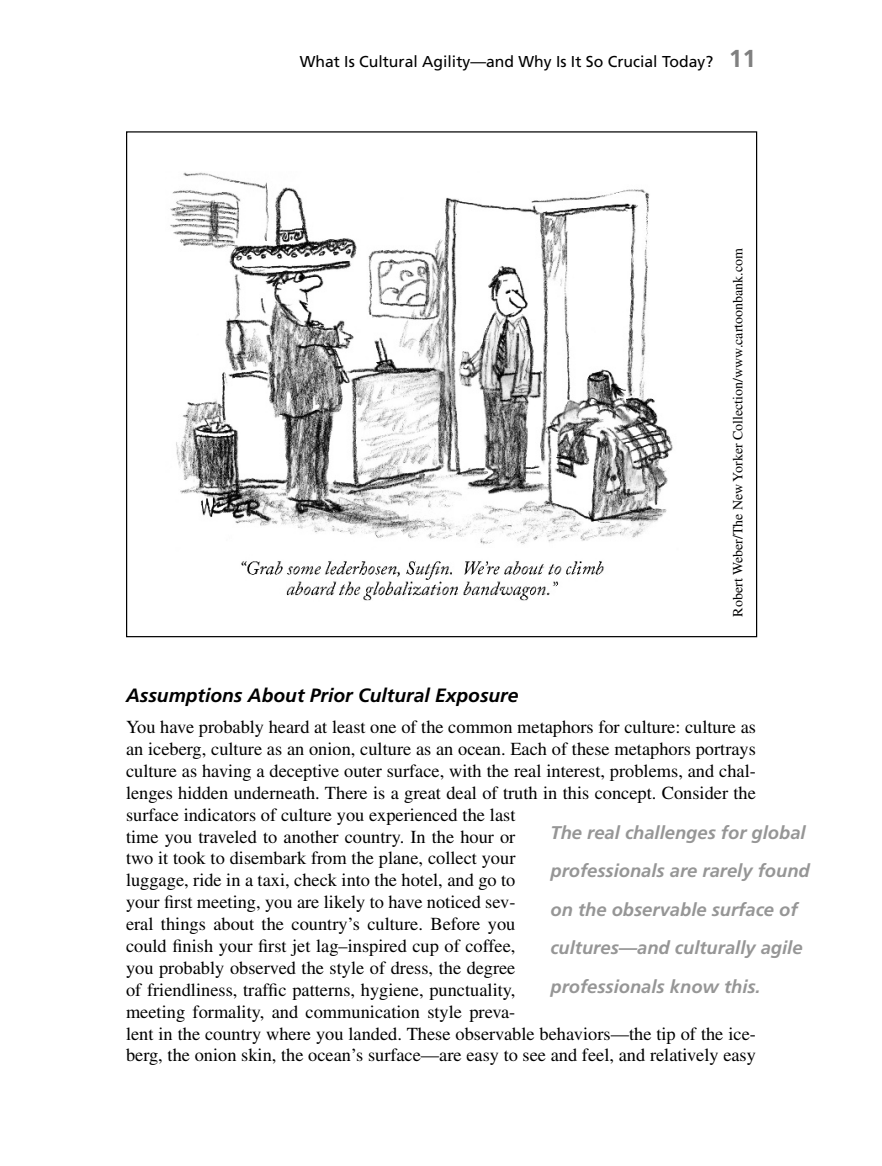
<style>
.page{position:relative;width:882px;height:1166px;background:#fff}
.page>*{position:absolute;margin:0;border:0;box-sizing:border-box;transform-origin:0 0}
.t1{font:italic 700 19.25px "Frutiger LT Std";color:#000}
.t2{font:18.38px/21.9px "Times LT Std";color:#000}
.t3{font:italic 700 18.38px/38.5px "Frutiger LT Std";color:#969696}
.t4{font:15.75px "Frutiger LT Std";color:#000}
.t5{font:14px "Times LT Std";color:#000}
.s1{font-weight:700;font-size:24.5px;color:#808080}
</style>
<div class="page">
<img style="left:170px;top:172px;width:503px;height:429px">
<p class="t4" style="left:300px;top:55px;width:458px">What Is Cultural Agility—and Why Is It So Crucial Today? <span class="s1">11</span></p>
<p class="t5" style="left:733px;top:616px;width:370px;rotate:-90deg">Robert Weber/The New Yorker Collection/www.cartoonbank.com</p>
<p class="t1" style="left:126px;top:688px;width:394px">Assumptions About Prior Cultural Exposure</p>
<p class="t2" style="left:126px;top:717px;width:632px">You have probably heard at least one of the common metaphors for culture: culture as an iceberg, culture as an onion, culture as an ocean. Each of these metaphors portrays culture as having a deceptive outer surface, with the real interest, problems, and chal&shy;lenges hidden underneath. There is a great deal of truth in this concept. Consider the surface indicators of culture you experienced the last<br>time you traveled to another country. In the hour or<br>two it took to disembark from the plane, collect your<br>luggage, ride in a taxi, check into the hotel, and go to<br>your first meeting, you are likely to have noticed sev-<br>eral things about the country’s culture. Before you<br>could finish your first jet lag–inspired cup of coffee,<br>you probably observed the style of dress, the degree<br>of friendliness, traffic patterns, hygiene, punctuality,<br>meeting formality, and communication style preva-<br>lent in the country where you landed. These observable behaviors—the tip of the ice&shy;berg, the onion skin, the ocean’s surface—are easy to see and feel, and relatively easy</p>
<p class="t3" style="left:550px;top:814px;width:261px">The real challenges for global professionals are rarely found on the observable surface of cultures—and culturally agile professionals know this.</p>
</div>
